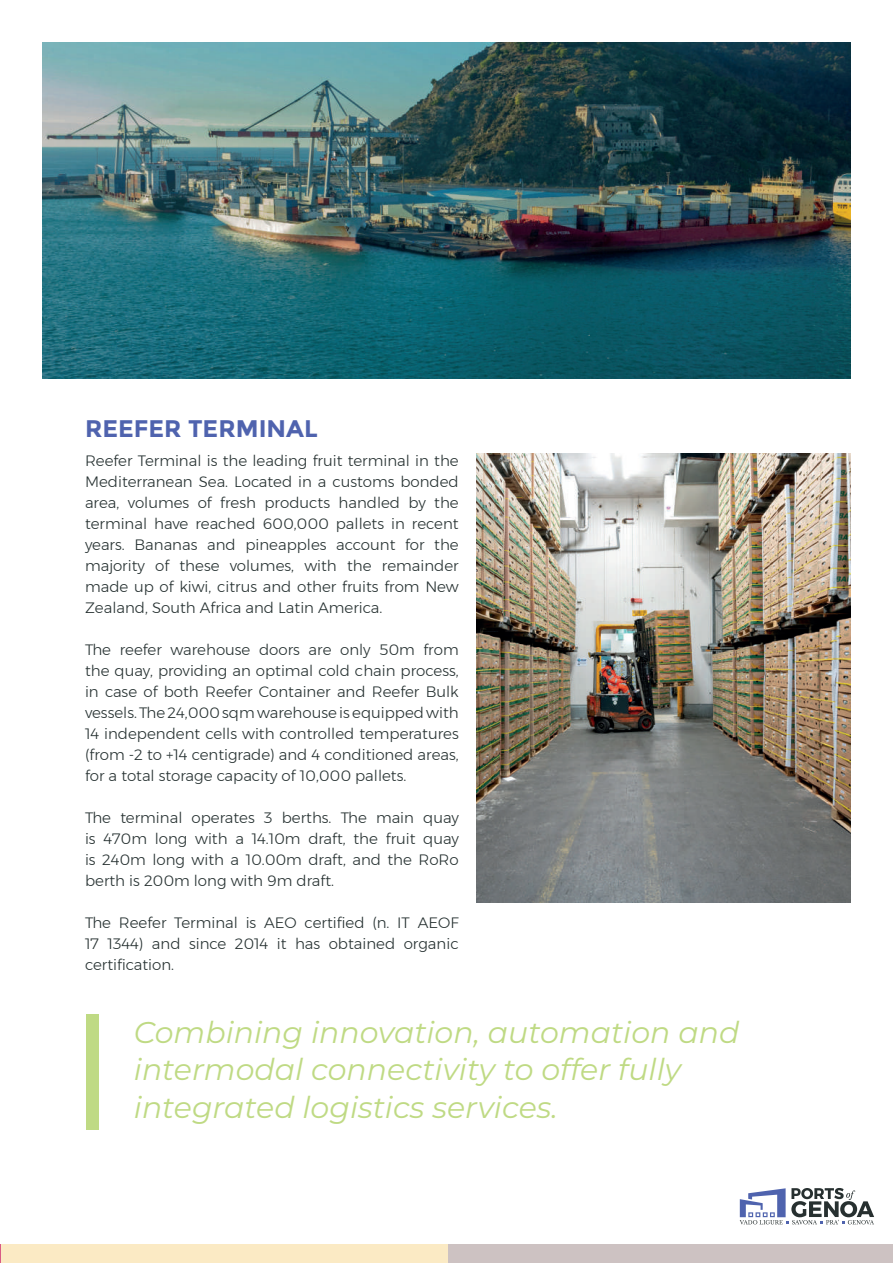
<style>
.page{position:relative;width:893px;height:1263px;background:#fff}
.page>*{position:absolute;margin:0;border:0;box-sizing:border-box;transform-origin:0 0}
.t1{font:italic 30px/37.5px "Montserrat";color:#bfda84}
.t2{font:700 24px "Montserrat";color:#4f63ae}
.t3{font:300 15px/21px "Montserrat";color:#263131;text-align:justify}
</style>
<div class="page">
<svg style="left:740px;top:1188px;width:134px;height:36px"></svg>
<svg style="left:0;top:1244px;width:1px;height:19px"></svg>
<div style="left:1px;top:1244px;width:447px;height:19px;background:#fbeac4"></div>
<div style="left:448px;top:1244px;width:445px;height:19px;background:#cdc2c2"></div>
<img style="left:477px;top:454px;width:373px;height:449px">
<img style="left:43px;top:43px;width:807px;height:335px">
<div style="left:86px;top:1014px;width:12px;height:116px;background:#bfda84"></div>
<h2 class="t2" style="left:85px;top:414px;width:234px">REEFER TERMINAL</h2>
<p class="t3" style="left:85px;top:450px;width:375px">Reefer Terminal is the leading fruit terminal in the Mediterranean Sea. Located in a customs bonded area, volumes of fresh products handled by the terminal have reached 600,000 pallets in recent years. Bananas and pineapples account for the majority of these volumes, with the remainder made up of kiwi, citrus and other fruits from New Zealand, South Africa and Latin America.</p>
<p class="t3" style="left:85px;top:639px;width:375px">The reefer warehouse doors are only 50m from the quay, providing an optimal cold chain process, in case of both Reefer Container and Reefer Bulk vessels. The 24,000 sqm warehouse is equipped with 14 independent cells with controlled temperatures (from -2 to +14 centigrade) and 4 conditioned areas, for a total storage capacity of 10,000 pallets.</p>
<p class="t3" style="left:85px;top:807px;width:375px">The terminal operates 3 berths. The main quay is 470m long with a 14.10m draft, the fruit quay is 240m long with a 10.00m draft, and the RoRo berth is 200m long with 9m draft.</p>
<p class="t3" style="left:85px;top:912px;width:375px">The Reefer Terminal is AEO certified (n. IT AEOF 17 1344) and since 2014 it has obtained organic certification.</p>
<h1 class="t1" style="left:134px;top:1012px;width:607px">Combining innovation, automation and intermodal connectivity to offer fully integrated logistics services.</h1>
</div>
